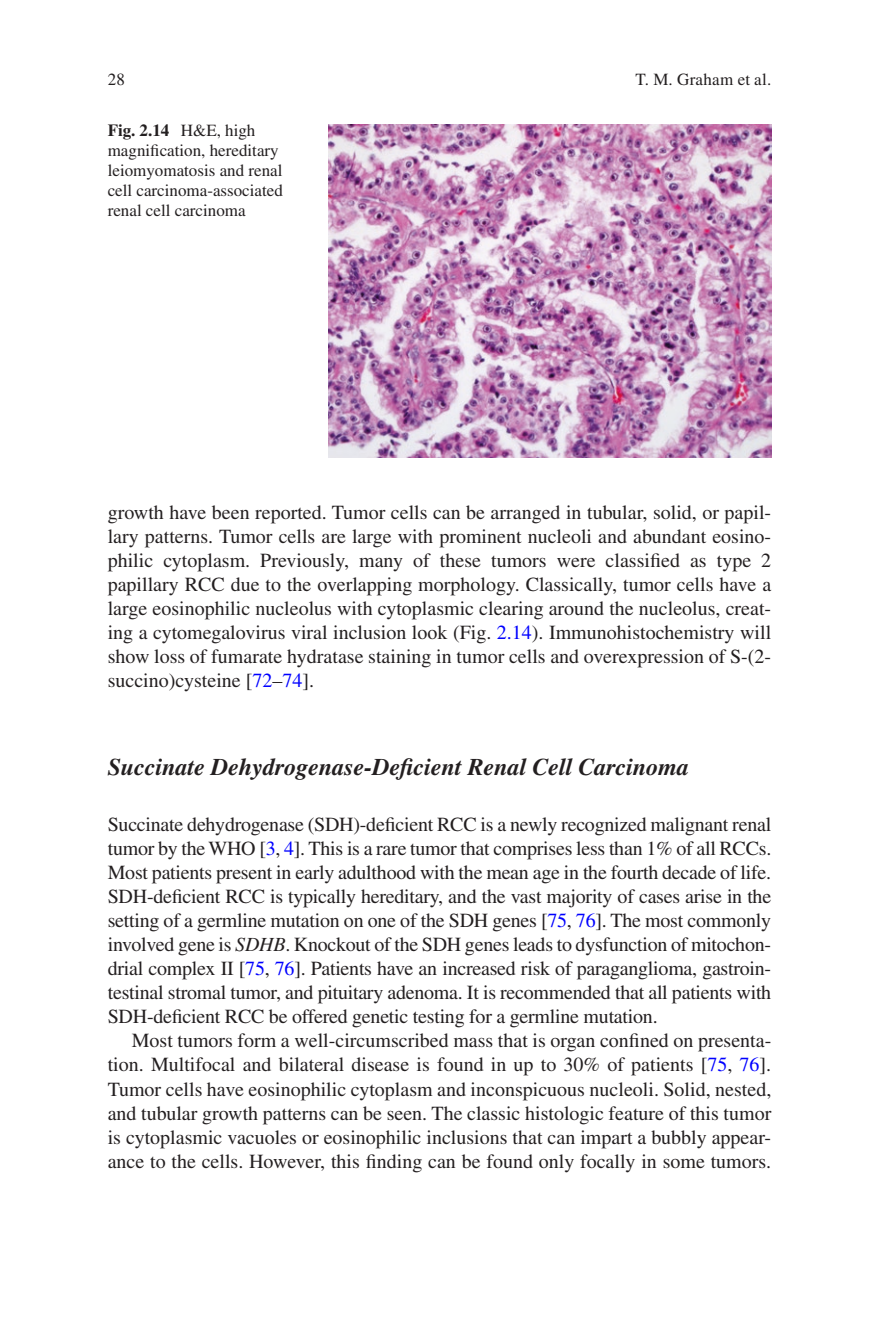
<style>
.page{position:relative;width:879px;height:1333px;background:#fff}
.page>*{position:absolute;margin:0;border:0;box-sizing:border-box;transform-origin:0 0}
.t1{font:italic 700 24px "Rfqhwr Times LT Std";color:#231f20}
.t2{font:20px/24px "Njcvly Times LT Std";color:#231f20;text-align:justify}
.t3{font:17px/20px "Njcvly Times LT Std";color:#231f20}
.t4{font:700 17px "Grdljd Times LT Std";color:#231f20}
.t5{font:17px "Jwdlwj Times LT Std";letter-spacing:.02em;color:#231f20}
.s1{font-family:"Njcvly Times LT Std";font-weight:400}
.s2{color:#00f}
.s3{font-family:"Dtkgkl Times LT Std";font-style:italic}
</style>
<div class="page">
<img style="left:329px;top:124px;width:442px;height:333px">
<p class="t3" style="left:108px;top:69px;width:19px">28</p>
<p class="t4" style="left:108px;top:120px;width:149px">Fig. 2.14 <span class="s1">H&amp;E, high</span></p>
<p class="t3" style="left:108px;top:140px;width:177px">magnification, hereditary leiomyomatosis and renal cell carcinoma-associated renal cell carcinoma</p>
<p class="t5" style="left:635px;top:70px;width:137px">T. M. Graham et al.</p>
<p class="t2" style="left:108px;top:500px;width:665px">growth have been reported. Tumor cells can be arranged in tubular, solid, or papil&shy;lary patterns. Tumor cells are large with prominent nucleoli and abundant eosino&shy;philic cytoplasm. Previously, many of these tumors were classified as type 2 papillary RCC due to the overlapping morphology. Classically, tumor cells have a large eosinophilic nucleolus with cytoplasmic clearing around the nucleolus, creat&shy;ing a cytomegalovirus viral inclusion look (Fig. <span class="s2">2.14</span>). Immunohistochemistry will show loss of fumarate hydratase staining in tumor cells and overexpression of S-(2- succino)cysteine [<span class="s2">72</span>–<span class="s2">74</span>].</p>
<p class="t1" style="left:108px;top:753px;width:583px">Succinate Dehydrogenase-Deficient Renal Cell Carcinoma</p>
<p class="t2" style="left:108px;top:812px;width:665px">Succinate dehydrogenase (SDH)-deficient RCC is a newly recognized malignant renal tumor by the WHO [<span class="s2">3</span>, <span class="s2">4</span>]. This is a rare tumor that comprises less than 1% of all RCCs.<br>Most patients present in early adulthood with the mean age in the fourth decade of life.<br>SDH-deficient RCC is typically hereditary, and the vast majority of cases arise in the setting of a germline mutation on one of the SDH genes [<span class="s2">75</span>, <span class="s2">76</span>]. The most commonly involved gene is <span class="s3">SDHB</span>. Knockout of the SDH genes leads to dysfunction of mitochon&shy;drial complex II [<span class="s2">75</span>, <span class="s2">76</span>]. Patients have an increased risk of paraganglioma, gastroin&shy;testinal stromal tumor, and pituitary adenoma. It is recommended that all patients with SDH-deficient RCC be offered genetic testing for a germline mutation.</p>
<p class="t2" style="left:108px;top:1028px;width:665px;text-indent:24px">Most tumors form a well-circumscribed mass that is organ confined on presenta&shy;tion. Multifocal and bilateral disease is found in up to 30% of patients [<span class="s2">75</span>, <span class="s2">76</span>].<br>Tumor cells have eosinophilic cytoplasm and inconspicuous nucleoli. Solid, nested, and tubular growth patterns can be seen. The classic histologic feature of this tumor is cytoplasmic vacuoles or eosinophilic inclusions that can impart a bubbly appear&shy;ance to the cells. However, this finding can be found only focally in some tumors.</p>
</div>
